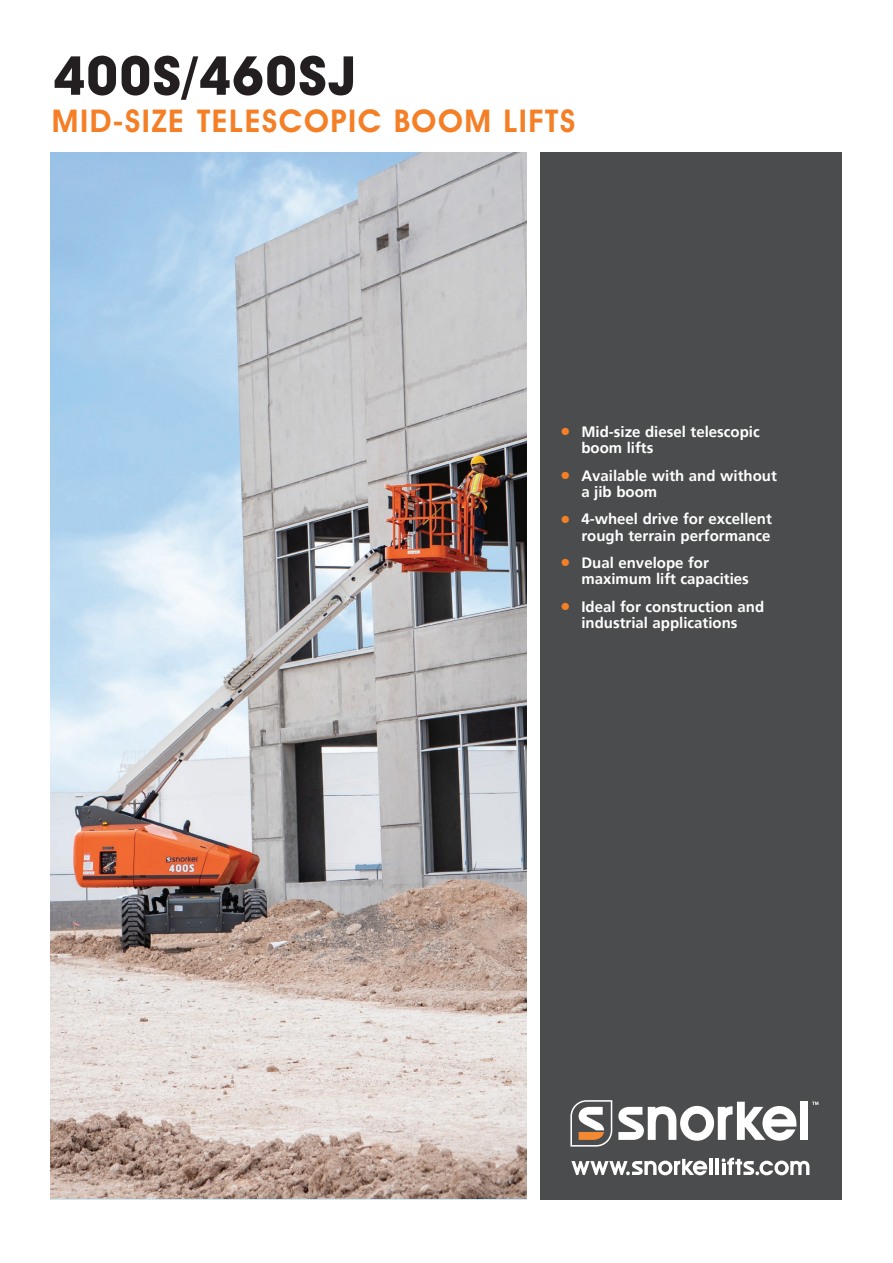
<style>
.page{position:relative;width:893px;height:1263px;background:#fff}
.page>*{position:absolute;margin:0;border:0;box-sizing:border-box;transform-origin:0 0}
.t1{font:700 54px "Avant Garde IT Cby BT";letter-spacing:.02em;color:#231f20}
.t2{font:600 31.5px "Avant Garde IT Cby BT";letter-spacing:.05em;color:#f47f26}
.t3{font:700 15px/16.5px "Frutiger";color:#fff}
.s1{font-size:21px;color:#f47f26}
</style>
<div class="page">
<div style="left:540px;top:152px;width:301px;height:1047px;background:#4b4c4d"></div>
<hr style="left:709px;top:1159px;width:3px;height:16px;background:#fff">
<hr style="left:716px;top:1159px;width:3px;height:16px;background:#fff">
<svg style="left:571px;top:1159px;width:136px;height:16px"></svg>
<svg style="left:722px;top:1157px;width:87px;height:18px"></svg>
<svg style="left:812px;top:1102px;width:6px;height:3px"></svg>
<div style="left:800px;top:1102px;width:8px;height:38px;background:#fff"></div>
<svg style="left:618px;top:1102px;width:178px;height:39px"></svg>
<svg style="left:570px;top:1100px;width:42px;height:46px"></svg>
<img style="left:51px;top:152px;width:476px;height:1046px">
<p class="t1" style="left:53px;top:43px;width:304px">400S/460SJ</p>
<p class="t2" style="left:52px;top:102px;width:525px">MID-SIZE TELESCOPIC BOOM LIFTS</p>
<p class="t3" style="left:581px;top:424px;width:180px;text-indent:-21px"><span class="s1">•</span> Mid-size diesel telescopic boom lifts</p>
<p class="t3" style="left:581px;top:467px;width:197px;text-indent:-21px"><span class="s1">•</span> Available with and without a jib boom</p>
<p class="t3" style="left:560px;top:511px;width:213px;text-align:right"><span class="s1">•</span> 4-wheel drive for excellent rough terrain performance</p>
<p class="t3" style="left:581px;top:554px;width:169px;text-indent:-21px"><span class="s1">•</span> Dual envelope for maximum lift capacities</p>
<p class="t3" style="left:560px;top:598px;width:206px;text-align:center"><span class="s1">•</span> Ideal for construction and industrial applications</p>
</div>
